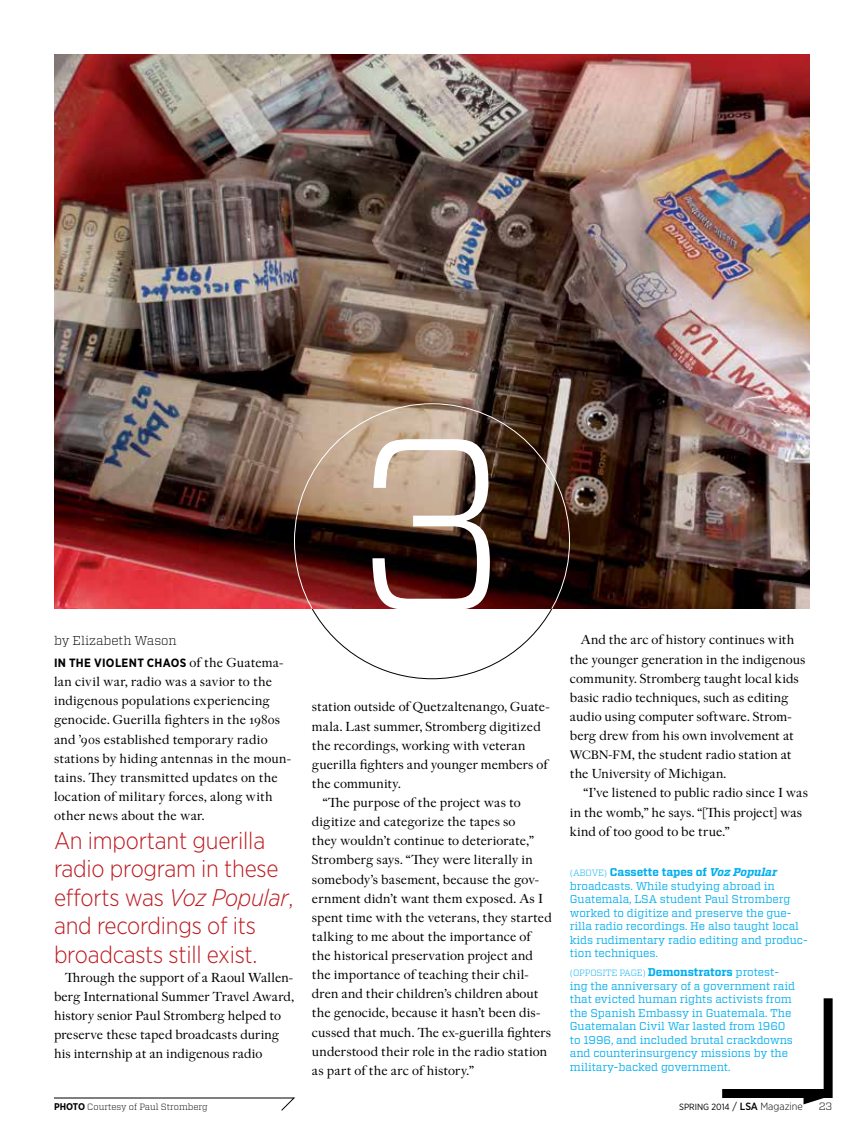
<style>
.page{position:relative;width:864px;height:1134px;background:#fff}
.page>*{position:absolute;margin:0;border:0;box-sizing:border-box;transform-origin:0 0}
.t1{font:300 243.6px "Vitesse";color:#fff}
.t2{font:300 24px/28.5px "Gotham Narrow";letter-spacing:-.01em;color:#bd1b21}
.t3{font:300 12.75px "Vitesse";color:#000}
.t4{font:12.6px/19.2px "Replay Pro";letter-spacing:.005em;color:#000}
.t5{font:700 12px "Gotham Narrow";letter-spacing:.025em;color:#000}
.t6{font:11.25px/13.5px "Vitesse";letter-spacing:-.005em;color:#00aeef}
.t7{font:300 10.5px "Vitesse";color:#000}
.t8{font:300 9px "Vitesse";letter-spacing:-.02em;color:#00aeef}
.t9{font:300 9px "Vitesse";color:#000}
.t10{font:9px "Gotham Narrow";color:#000}
.s1{font-family:"Replay Pro";font-weight:400;font-size:12.6px}
.s2{font-style:italic}
.s3{font-family:"Gotham Narrow";font-weight:700;font-size:9.75px}
.s4{font-size:11.7px}
.s5{font-weight:300;font-size:9px}
.s6{font-weight:700}
.s7{font-weight:700;font-style:italic}
.s8{font-weight:700;font-size:11.25px}
.s9{font-weight:400;font-size:11.25px}
.s10{font-size:10.5px}
.s11{font-weight:500;font-size:10.5px}
.s12{font-weight:300;font-size:10.5px}
</style>
<div class="page">
<svg style="left:722px;top:998px;width:111px;height:106px"></svg>
<img style="left:54px;top:54px;width:756px;height:554px">
<svg style="left:311px;top:608px;width:242px;height:72px"></svg>
<svg style="left:54px;top:1098px;width:241px;height:13px"></svg>
<p class="t3" style="left:54px;top:632px;width:124px">by Elizabeth Wason</p>
<p class="t5" style="left:54px;top:655px;width:231px">IN THE VIOLENT CHAOS <span class="s1">of the Guatema-</span></p>
<p class="t4" style="left:54px;top:673px;width:238px">lan civil war, radio was a savior to the indigenous populations experiencing genocide. Guerilla fighters in the 1980s and ’90s established temporary radio stations by hiding antennas in the moun&shy;tains. They transmitted updates on the location of military forces, along with other news about the war.</p>
<h2 class="t2" style="left:54px;top:825px;width:241px">An important guerilla radio program in these efforts was <span class="s2">Voz Popular</span>, and recordings of its broadcasts still exist.</h2>
<p class="t4" style="left:54px;top:968px;width:242px;text-indent:11px">Through the support of a Raoul Wallen&shy;berg International Summer Travel Award, history senior Paul Stromberg helped to preserve these taped broadcasts during his internship at an indigenous radio</p>
<p class="t9" style="left:54px;top:1101px;width:155px"><span class="s3">PHOTO</span> Courtesy of Paul Stromberg</p>
<h1 class="t1" style="left:354px;top:356px;width:158px">3</h1>
<p class="t4" style="left:312px;top:698px;width:239px">station outside of Quetzaltenango, Guate-</p>
<p class="t4" style="left:312px;top:717px;width:230px">mala. Last summer, Stromberg digitized</p>
<p class="t4" style="left:312px;top:736px;width:215px">the recordings, working with veteran</p>
<p class="t4" style="left:312px;top:755px;width:237px">guerilla fighters and younger members of</p>
<p class="t4" style="left:312px;top:775px;width:90px">the community.</p>
<p class="t4" style="left:323px;top:794px;width:199px">“The purpose of the project was to</p>
<p class="t4" style="left:312px;top:813px;width:205px">digitize and categorize the tapes so</p>
<p class="t4" style="left:312px;top:832px;width:223px">they wouldn’t continue to deteriorate,”</p>
<p class="t4" style="left:312px;top:851px;width:222px">Stromberg says. “They were literally in</p>
<p class="t4" style="left:312px;top:870px;width:229px">somebody’s basement, because the gov-</p>
<p class="t4" style="left:312px;top:889px;width:233px">ernment didn’t want them exposed. As I</p>
<p class="t4" style="left:312px;top:908px;width:241px">spent time with the veterans, they started</p>
<p class="t4" style="left:312px;top:928px;width:221px">talking to me about the importance of</p>
<p class="t4" style="left:312px;top:947px;width:222px">the historical preservation project and</p>
<p class="t4" style="left:312px;top:966px;width:218px">the importance of teaching their chil-</p>
<p class="t4" style="left:312px;top:985px;width:228px">dren and their children’s children about</p>
<p class="t4" style="left:312px;top:1004px;width:230px">the genocide, because it hasn’t been dis-</p>
<p class="t4" style="left:312px;top:1023px;width:241px">cussed that much. The ex-guerilla fighters</p>
<p class="t4" style="left:312px;top:1042px;width:237px">understood their role in the radio station</p>
<p class="t4" style="left:312px;top:1061px;width:163px">as part of the arc of history.”</p>
<p class="t4" style="left:570px;top:631px;width:237px;text-indent:11px">And the arc of history continues with the younger generation in the indigenous community. Stromberg taught local kids basic radio techniques, such as editing audio using computer software. Strom&shy;berg drew from his own involvement at <span class="s4">WCBN-FM</span>, the student radio station at the University of Michigan.</p>
<p class="t4" style="left:570px;top:784px;width:240px;text-indent:14px">“I’ve listened to public radio since I was in the womb,” he says. “[This project] was kind of too good to be true.”</p>
<p class="t6" style="left:570px;top:865px;width:239px"><span class="s5">(ABOVE)</span> <span class="s6">Cassette tapes of</span> <span class="s7">Voz Popular </span>broadcasts. While studying abroad in Guatemala, LSA student Paul Stromberg worked to digitize and preserve the gue&shy;rilla radio recordings. He also taught local kids rudimentary radio editing and produc&shy;tion techniques.</p>
<p class="t8" style="left:570px;top:967px;width:211px">(OPPOSITE PAGE) <span class="s8">Demonstrators</span> <span class="s9">protest-</span></p>
<p class="t6" style="left:570px;top:979px;width:227px">ing the anniversary of a government raid that evicted human rights activists from the Spanish Embassy in Guatemala. The Guatemalan Civil War lasted from 1960 to 1996, and included brutal crackdowns and counterinsurgency missions by the military-backed government.</p>
<p class="t10" style="left:679px;top:1102px;width:125px">SPRING 2014 <span class="s10">/</span> <span class="s11">LSA</span> <span class="s12">Magazine</span></p>
<p class="t7" style="left:819px;top:1099px;width:15px">23</p>
</div>
